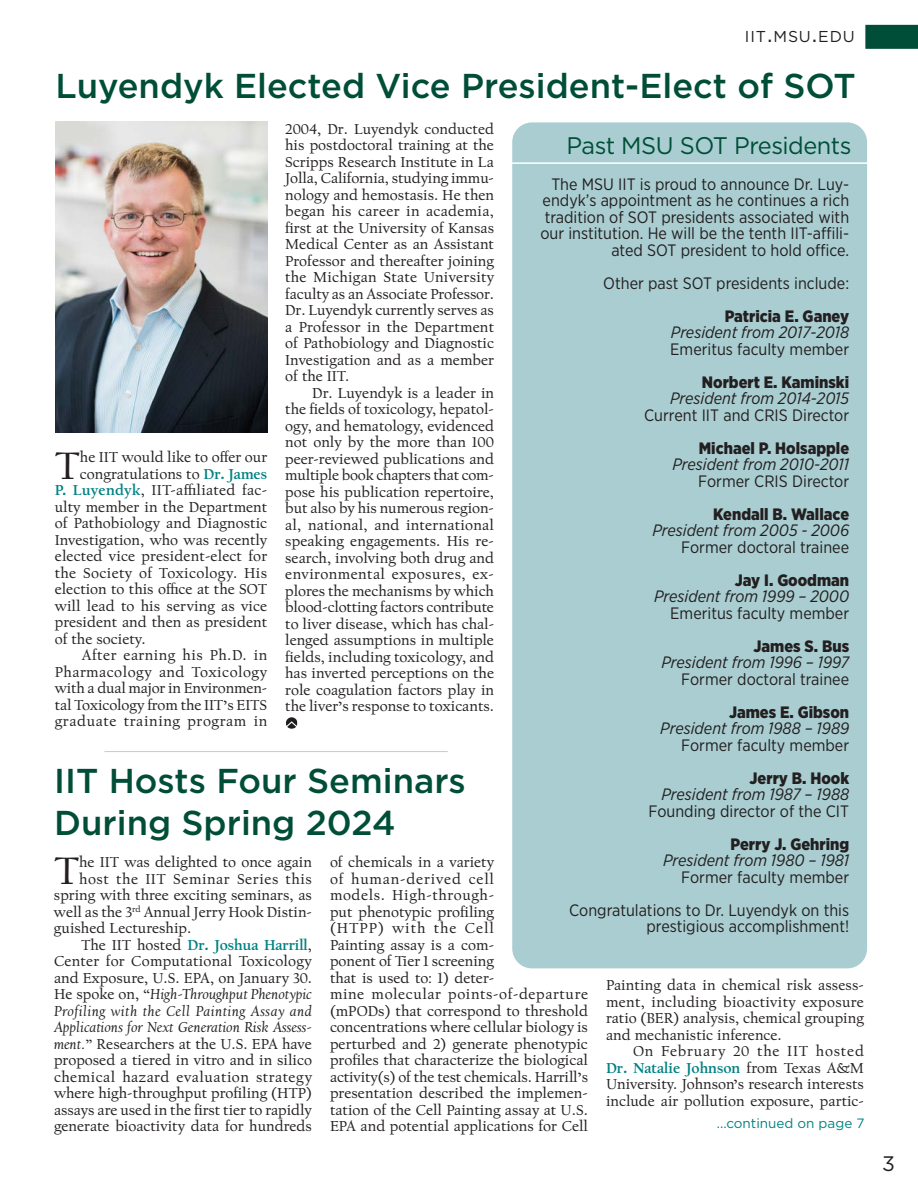
<style>
.page{position:relative;width:918px;height:1188px;background:#fff}
.page>*{position:absolute;margin:0;border:0;box-sizing:border-box;transform-origin:0 0}
.t1{font:39.9px "Californian FB Text";color:#231f20}
.t2{font:500 34.5px/42px "Gotham";color:#004e38}
.t3{font:24px "Gotham";letter-spacing:-.02em;color:#004e38}
.t4{font:21px "Gotham";color:#231f20}
.t5{font:16.5px/16.5px "Gotham Narrow";color:#231f20;text-align:right}
.t6{font:italic 16.5px "Gotham Narrow";color:#231f20}
.t7{font:900 16.5px "Gotham Narrow";color:#231f20}
.t8{font:15.75px "Gotham";letter-spacing:.055em;color:#231f20}
.t9{font:15px/16.5px "Californian FB Text";color:#231f20;text-align:justify}
.t10{font:15px "Californian FB Text";letter-spacing:.02em;color:#231f20}
.t11{font:15px "Californian FB Text";letter-spacing:.035em;color:#231f20}
.t12{font:15px "Californian FB Text";letter-spacing:.025em;color:#231f20}
.t13{font:13.5px "Gotham";color:#008182}
.s1{font-size:22.5px}
.s2{font-weight:700;color:#008182}
.s3{font-style:italic}
</style>
<div class="page">
<div style="left:865px;top:25px;width:53px;height:24px;background:#004e38"></div>
<svg style="left:286px;top:717px;width:11px;height:12px"></svg>
<img style="left:56px;top:122px;width:211px;height:311px">
<hr style="left:104px;top:751px;width:344px;height:1px;background:#d1c9bd">
<div style="left:512px;top:122px;width:355px;height:846px;background:#a9cdd0;border-radius:20px"></div>
<hr style="left:503px;top:162px;width:415px;height:2px;background:#fff">
<p class="t8" style="left:745px;top:27px;width:111px">IIT<span class="s1">.</span>MSU<span class="s1">.</span>EDU</p>
<p class="t2" style="left:56px;top:65px;width:802px">Luyendyk Elected Vice President-Elect of SOT</p>
<p class="t3" style="left:567px;top:130px;width:287px">Past MSU SOT Presidents</p>
<p class="t5" style="left:540px;top:175px;width:310px">The MSU IIT is proud to announce Dr. Luy&shy;endyk’s appointment as he continues a rich tradition of SOT presidents associated with our institution. He will be the tenth IIT-affili&shy;ated SOT president to hold office.</p>
<p class="t5" style="left:603px;top:274px;width:247px">Other past SOT presidents include:</p>
<p class="t7" style="left:725px;top:305px;width:126px">Patricia E. Ganey</p>
<p class="t6" style="left:671px;top:322px;width:180px">President from 2017-2018</p>
<p class="t5" style="left:670px;top:340px;width:180px">Emeritus faculty member</p>
<p class="t7" style="left:702px;top:371px;width:149px">Norbert E. Kaminski</p>
<p class="t6" style="left:670px;top:388px;width:181px">President from 2014-2015</p>
<p class="t5" style="left:644px;top:406px;width:207px">Current IIT and CRIS Director</p>
<p class="t7" style="left:699px;top:437px;width:152px">Michael P. Holsapple</p>
<p class="t6" style="left:672px;top:454px;width:178px">President from 2010-2011</p>
<p class="t5" style="left:698px;top:472px;width:152px">Former CRIS Director</p>
<p class="t7" style="left:713px;top:503px;width:137px">Kendall B. Wallace</p>
<p class="t6" style="left:652px;top:520px;width:198px">President from 2005 - 2006</p>
<p class="t5" style="left:681px;top:538px;width:169px">Former doctoral trainee</p>
<p class="t7" style="left:735px;top:569px;width:116px">Jay I. Goodman</p>
<p class="t6" style="left:654px;top:586px;width:197px">President from 1999 – 2000</p>
<p class="t5" style="left:670px;top:604px;width:180px">Emeritus faculty member</p>
<p class="t7" style="left:753px;top:635px;width:97px">James S. Bus</p>
<p class="t6" style="left:661px;top:652px;width:189px">President from 1996 – 1997</p>
<p class="t5" style="left:681px;top:670px;width:169px">Former doctoral trainee</p>
<p class="t7" style="left:729px;top:701px;width:122px">James E. Gibson</p>
<p class="t6" style="left:660px;top:718px;width:190px">President from 1988 – 1989</p>
<p class="t5" style="left:681px;top:736px;width:169px">Former faculty member</p>
<p class="t7" style="left:750px;top:767px;width:101px">Jerry B. Hook</p>
<p class="t6" style="left:661px;top:784px;width:189px">President from 1987 – 1988</p>
<p class="t5" style="left:649px;top:802px;width:202px">Founding director of the CIT</p>
<p class="t7" style="left:730px;top:833px;width:120px">Perry J. Gehring</p>
<p class="t6" style="left:663px;top:850px;width:188px">President from 1980 – 1981</p>
<p class="t5" style="left:681px;top:868px;width:169px">Former faculty member</p>
<p class="t5" style="left:569px;top:901px;width:281px">Congratulations to Dr. Luyendyk on this prestigious accomplishment!</p>
<p class="t9" style="left:285px;top:121px;width:210px">2004, Dr. Luyendyk conducted his postdoctoral training at the Scripps Research Institute in La Jolla, California, studying immu&shy;nology and hemostasis. He then began his career in academia, first at the University of Kansas Medical Center as an Assistant Professor and thereafter joining the Michigan State University faculty as an Associate Professor.<br>Dr. Luyendyk currently serves as a Professor in the Department of Pathobiology and Diagnostic Investigation and as a member of the IIT.</p>
<p class="t9" style="left:285px;top:385px;width:210px;text-indent:27px">Dr. Luyendyk is a leader in the fields of toxicology, hepatol&shy;ogy, and hematology, evidenced not only by the more than 100 peer-reviewed publications and multiple book chapters that com&shy;pose his publication repertoire, but also by his numerous region&shy;al, national, and international speaking engagements. His re&shy;search, involving both drug and environmental exposures, ex&shy;plores the mechanisms by which blood-clotting factors contribute to liver disease, which has chal&shy;lenged assumptions in multiple fields, including toxicology, and has inverted perceptions on the role coagulation factors play in the liver’s response to toxicants.</p>
<p class="t1" style="left:55px;top:444px;width:27px">T</p>
<p class="t9" style="left:80px;top:449px;width:189px">he IIT would like to offer our</p>
<p class="t9" style="left:80px;top:466px;width:189px">congratulations to <span class="s2">Dr. James</span></p>
<p class="t10" style="left:55px;top:482px;width:214px"><span class="s2">P. Luyendyk</span>, IIT-affiliated fac-</p>
<p class="t9" style="left:55px;top:499px;width:214px">ulty member in the Department</p>
<p class="t9" style="left:55px;top:515px;width:214px">of Pathobiology and Diagnostic</p>
<p class="t9" style="left:55px;top:532px;width:214px">Investigation, who was recently</p>
<p class="t9" style="left:55px;top:548px;width:214px">elected vice president-elect for</p>
<p class="t12" style="left:55px;top:565px;width:214px">the Society of Toxicology. His</p>
<p class="t9" style="left:55px;top:581px;width:214px">election to this office at the SOT</p>
<p class="t9" style="left:55px;top:598px;width:214px">will lead to his serving as vice</p>
<p class="t9" style="left:55px;top:614px;width:214px">president and then as president</p>
<p class="t9" style="left:55px;top:631px;width:92px">of the society.</p>
<p class="t9" style="left:55px;top:647px;width:214px;text-indent:27px">After earning his Ph.D. in Pharmacology and Toxicology with a dual major in Environmen&shy;tal Toxicology from the IIT’s EITS graduate training program in</p>
<p class="t2" style="left:54px;top:759px;width:413px">IIT Hosts Four Seminars<br>During Spring 2024</p>
<p class="t1" style="left:54px;top:850px;width:27px">T</p>
<p class="t9" style="left:79px;top:855px;width:234px">he IIT was delighted to once again</p>
<p class="t9" style="left:330px;top:855px;width:260px;text-align:left">of chemicals in a variety<br>of human-derived cell<br>models. High-through-<br>put phenotypic profiling<br>(HTPP) with the Cell<br>Painting assay is a com-<br>ponent of Tier 1 screening<br>that is used to: 1) deter-<br>mine molecular points-of-departure (mPODs) that correspond to threshold concentrations where cellular biology is perturbed and 2) generate phenotypic profiles that characterize the biological activity(s) of the test chemicals. Harrill’s presentation described the implemen&shy;tation of the Cell Painting assay at U.S.<br>EPA and potential applications for Cell</p>
<p class="t11" style="left:79px;top:871px;width:234px">host the IIT Seminar Series this</p>
<p class="t9" style="left:54px;top:888px;width:259px">spring with three exciting seminars, as</p>
<p class="t9" style="left:54px;top:904px;width:259px">well as the 3<sup>rd</sup> Annual Jerry Hook Distin-</p>
<p class="t9" style="left:54px;top:921px;width:139px">guished Lectureship.</p>
<p class="t9" style="left:54px;top:937px;width:260px;text-indent:27px">The IIT hosted <span class="s2">Dr. Joshua Harrill</span>, Center for Computational Toxicology and Exposure, U.S. EPA, on January 30.<br>He spoke on, “<span class="s3">High-Throughput Phenotypic Profiling with the Cell Painting Assay and Applications for Next Generation Risk Assess&shy;ment.</span>” Researchers at the U.S. EPA have proposed a tiered in vitro and in silico chemical hazard evaluation strategy where high-throughput profiling (HTP) assays are used in the first tier to rapidly generate bioactivity data for hundreds</p>
<p class="t9" style="left:606px;top:978px;width:259px">Painting data in chemical risk assess&shy;ment, including bioactivity exposure ratio (BER) analysis, chemical grouping and mechanistic inference.</p>
<p class="t9" style="left:606px;top:1044px;width:260px;text-indent:27px">On February 20 the IIT hosted <span class="s2">Dr. Natalie Johnson</span> from Texas A&amp;M University. Johnson’s research interests include air pollution exposure, partic-</p>
<p class="t13" style="left:717px;top:1114px;width:149px">...continued on page 7</p>
<h3 class="t4" style="left:882px;top:1151px;width:14px">3</h3>
</div>
